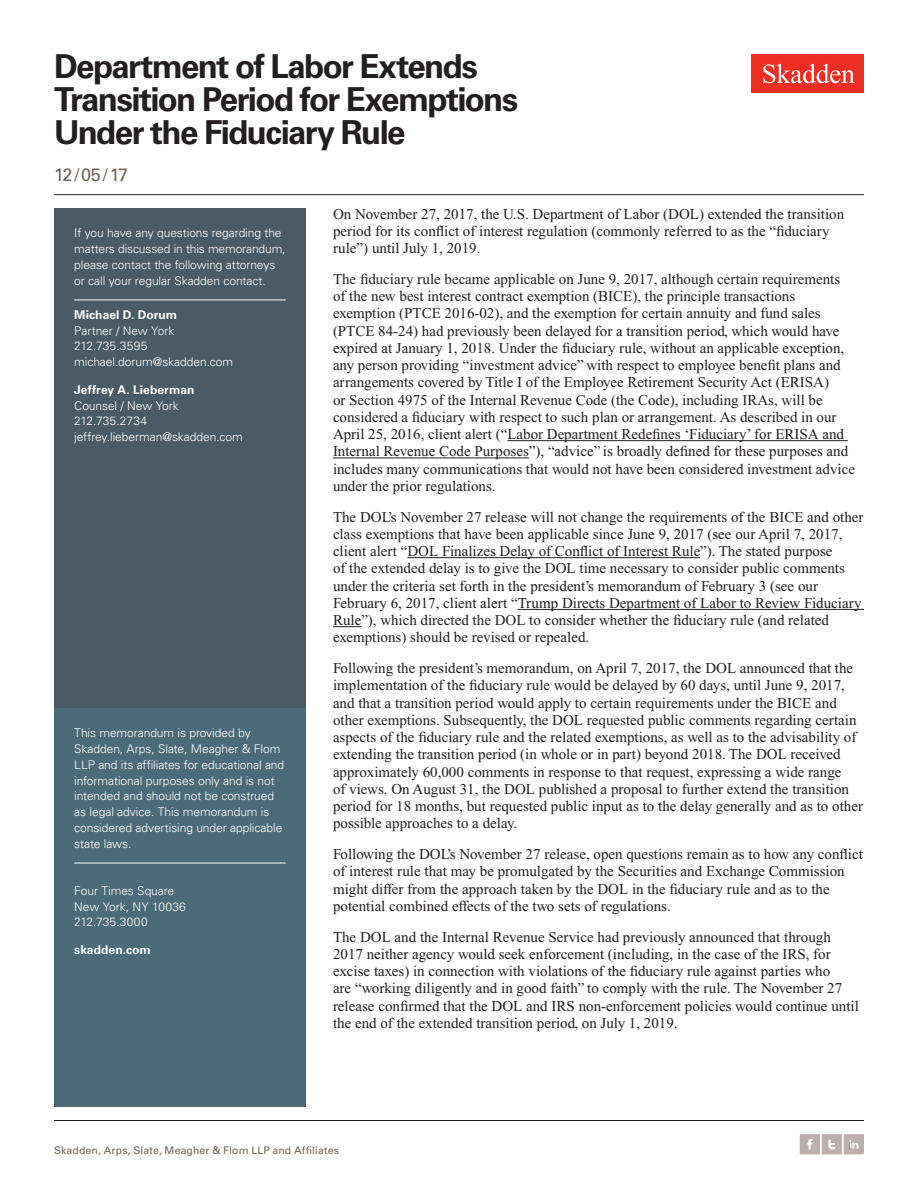
<style>
.page{position:relative;width:918px;height:1188px;background:#fff}
.page>*{position:absolute;margin:0;border:0;box-sizing:border-box;transform-origin:0 0}
.t1{font:700 33px/33px "Univers LT Std";letter-spacing:-.05em;color:#231f20}
.t2{font:18px "Univers LT Std";color:#6f645a}
.Main_Body{font:15px/17.2px "Times New Roman PS Std";color:#231f20}
.Sidebar_body_rule_be{font:300 12px/15.8px "Univers LT Std";letter-spacing:-.005em;color:#fff}
.Sidebar_body{font:300 12px "Univers LT Std";letter-spacing:-.005em;color:#fff}
.Name{font:700 12px "Univers LT Std";letter-spacing:.005em;color:#fff}
.Sidebar_body-2{font:300 12px "Univers LT Std";letter-spacing:.015em;color:#fff}
.Folio{font:10.5px "Univers LT Std";letter-spacing:.01em;color:#6f645a}
</style>
<div class="page">
<div style="left:752px;top:54px;width:112px;height:39px;background:#ee2e22"></div>
<svg style="left:763px;top:64px;width:92px;height:19px"></svg>
<div style="left:844px;top:1134px;width:20px;height:20px;background:#baaeae"></div>
<svg style="left:849px;top:1140px;width:9px;height:9px"></svg>
<div style="left:800px;top:1134px;width:20px;height:20px;background:#baaeae"></div>
<svg style="left:807px;top:1139px;width:5px;height:11px"></svg>
<div style="left:822px;top:1134px;width:20px;height:20px;background:#baaeae"></div>
<svg style="left:828px;top:1139px;width:7px;height:10px"></svg>
<div style="left:54px;top:208px;width:252px;height:506px;background:#4b5b66"></div>
<hr style="left:74px;top:300px;width:212px;height:1px;background:#fff">
<div style="left:54px;top:708px;width:252px;height:399px;background:#4c6b79"></div>
<hr style="left:74px;top:863px;width:212px;height:1px;background:#fff">
<hr style="left:507px;top:440px;width:341px;height:1px;background:#231f20">
<hr style="left:333px;top:458px;width:196px;height:1px;background:#231f20">
<hr style="left:407px;top:557px;width:293px;height:1px;background:#231f20">
<hr style="left:518px;top:609px;width:346px;height:1px;background:#231f20">
<svg style="left:333px;top:626px;width:28px;height:1px"></svg>
<hr style="left:54px;top:1120px;width:810px;height:1px;background:#231f20">
<hr style="left:54px;top:194px;width:810px;height:1px;background:#231f20">
<h1 class="t1" style="left:54px;top:50px;width:466px">Department of Labor Extends<br>Transition Period for Exemptions<br>Under the Fiduciary Rule</h1>
<p class="t2" style="left:54px;top:164px;width:76px">12/05/17</p>
<p class="Sidebar_body_rule_be" style="left:74px;top:225px;width:213px">If you have any questions regarding the matters discussed in this memorandum, please contact the following attorneys or call your regular Skadden contact.</p>
<p class="Name" style="left:74px;top:308px;width:105px">Michael D. Dorum</p>
<p class="Sidebar_body" style="left:74px;top:323px;width:102px">Partner / New York</p>
<p class="Sidebar_body-2" style="left:74px;top:339px;width:75px">212.735.3595</p>
<p class="Sidebar_body" style="left:74px;top:355px;width:160px">michael.dorum@skadden.com</p>
<p class="Name" style="left:74px;top:383px;width:122px">Jeffrey A. Lieberman</p>
<p class="Sidebar_body" style="left:74px;top:398px;width:106px">Counsel / New York</p>
<p class="Sidebar_body" style="left:74px;top:414px;width:74px">212.735.2734</p>
<p class="Sidebar_body" style="left:74px;top:430px;width:170px">jeffrey.lieberman@skadden.com</p>
<p class="Sidebar_body_rule_be" style="left:74px;top:725px;width:212px">This memorandum is provided by Skadden, Arps, Slate, Meagher &amp; Flom LLP and its affiliates for educational and informational purposes only and is not intended and should not be construed as legal advice. This memorandum is considered advertising under applicable state laws.</p>
<p class="Sidebar_body_rule_be" style="left:74px;top:883px;width:113px">Four Times Square<br>New York, NY 10036<br>212.735.3000</p>
<p class="Name" style="left:74px;top:943px;width:78px">skadden.com</p>
<p class="Main_Body" style="left:333px;top:205px;width:513px">On November 27, 2017, the U.S. Department of Labor (DOL) extended the transition period for its conflict of interest regulation (commonly referred to as the “fiduciary rule”) until July 1, 2019.</p>
<p class="Main_Body" style="left:333px;top:270px;width:524px">The fiduciary rule became applicable on June 9, 2017, although certain requirements of the new best interest contract exemption (BICE), the principle transactions exemption (PTCE 2016-02), and the exemption for certain annuity and fund sales (PTCE 84-24) had previously been delayed for a transition period, which would have expired at January 1, 2018. Under the fiduciary rule, without an applicable exception, any person providing “investment advice” with respect to employee benefit plans and arrangements covered by Title I of the Employee Retirement Security Act (ERISA)<br>or Section 4975 of the Internal Revenue Code (the Code), including IRAs, will be considered a fiduciary with respect to such plan or arrangement. As described in our April 25, 2016, client alert (“Labor Department Redefines ‘Fiduciary’ for ERISA and Internal Revenue Code Purposes”), “advice” is broadly defined for these purposes and includes many communications that would not have been considered investment advice under the prior regulations.</p>
<p class="Main_Body" style="left:333px;top:508px;width:532px">The DOL’s November 27 release will not change the requirements of the BICE and other class exemptions that have been applicable since June 9, 2017 (see our April 7, 2017, client alert “DOL Finalizes Delay of Conflict of Interest Rule”). The stated purpose<br>of the extended delay is to give the DOL time necessary to consider public comments under the criteria set forth in the president’s memorandum of February 3 (see our February 6, 2017, client alert “Trump Directs Department of Labor to Review Fiduciary Rule”), which directed the DOL to consider whether the fiduciary rule (and related exemptions) should be revised or repealed.</p>
<p class="Main_Body" style="left:333px;top:660px;width:532px">Following the president’s memorandum, on April 7, 2017, the DOL announced that the implementation of the fiduciary rule would be delayed by 60 days, until June 9, 2017, and that a transition period would apply to certain requirements under the BICE and other exemptions. Subsequently, the DOL requested public comments regarding certain aspects of the fiduciary rule and the related exemptions, as well as to the advisability of extending the transition period (in whole or in part) beyond 2018. The DOL received approximately 60,000 comments in response to that request, expressing a wide range<br>of views. On August 31, the DOL published a proposal to further extend the transition period for 18 months, but requested public input as to the delay generally and as to other possible approaches to a delay.</p>
<p class="Main_Body" style="left:333px;top:846px;width:531px">Following the DOL’s November 27 release, open questions remain as to how any conflict of interest rule that may be promulgated by the Securities and Exchange Commission might differ from the approach taken by the DOL in the fiduciary rule and as to the potential combined effects of the two sets of regulations.</p>
<p class="Main_Body" style="left:333px;top:928px;width:527px">The DOL and the Internal Revenue Service had previously announced that through 2017 neither agency would seek enforcement (including, in the case of the IRS, for excise taxes) in connection with violations of the fiduciary rule against parties who<br>are “working diligently and in good faith” to comply with the rule. The November 27 release confirmed that the DOL and IRS non-enforcement policies would continue until the end of the extended transition period, on July 1, 2019.</p>
<p class="Folio" style="left:54px;top:1144px;width:287px">Skadden, Arps, Slate, Meagher &amp; Flom LLP and Affiliates</p>
</div>
